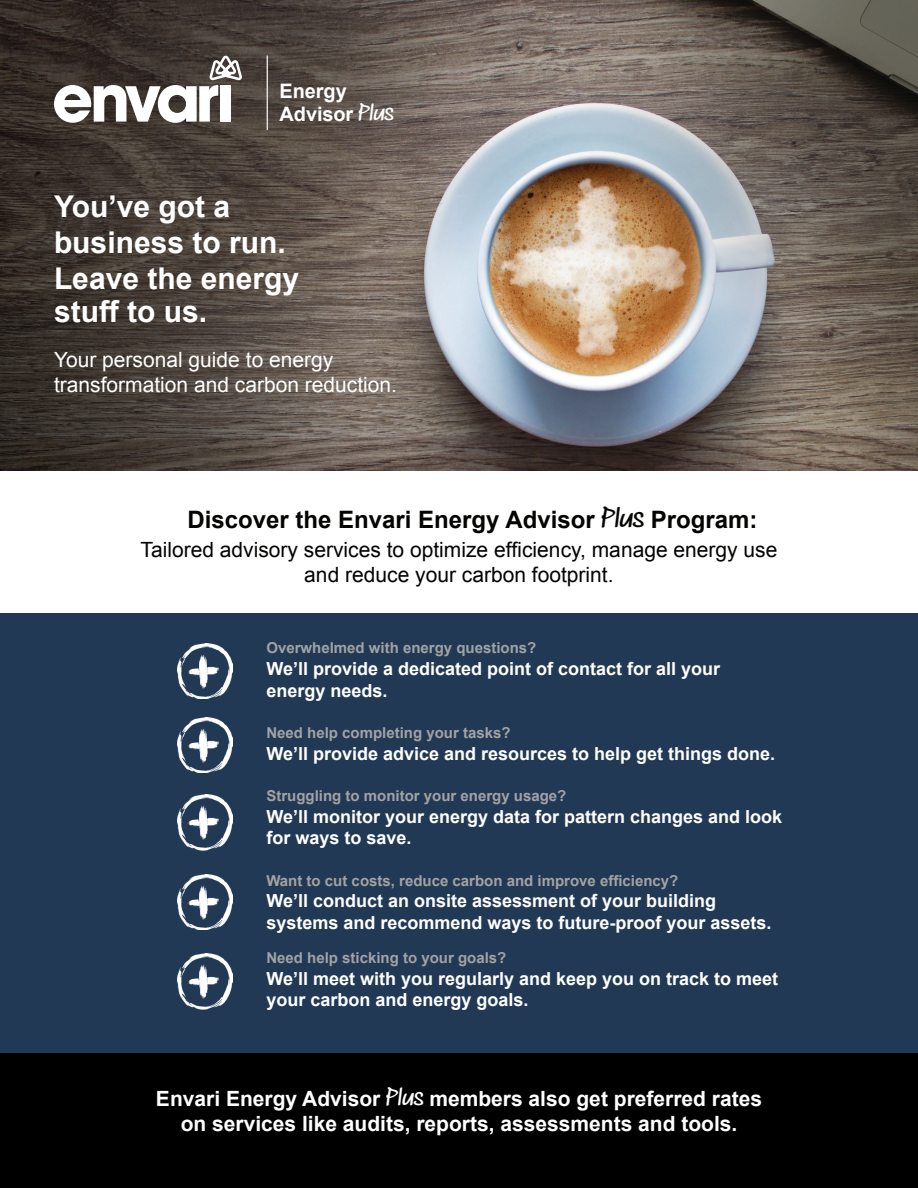
<style>
.page{position:relative;width:918px;height:1188px;background:#fff}
.page>*{position:absolute;margin:0;border:0;box-sizing:border-box;transform-origin:0 0}
.t1{font:700 30px/36px "Arial";color:#fff}
.t2{font:700 24px "Arial";color:#040503}
.t3{font:700 21px/25.2px "Arial";color:#fff;text-align:center}
.t4{font:21px/25.5px "Arial";color:#040503;text-align:center}
.t5{font:21px/25.5px "Arial";color:#fff}
.t6{font:700 19.95px/23.4px "Arial";letter-spacing:-.005em;color:#fff}
.t7{font:700 18px/21.6px "Arial";color:#fff}
.t8{font:700 15px "Arial";color:#a2a3a3}
.s1{font-family:"Sedgwick Ave";font-weight:400}
</style>
<div class="page">
<div style="left:0;top:451px;width:918px;height:602px;background:#213955"></div>
<div style="left:0;top:1053px;width:918px;height:135px;background:#000"></div>
<div style="left:0;top:464px;width:918px;height:149px;background:#fff"></div>
<img style="left:0;top:0;width:918px;height:471px">
<hr style="left:267px;top:56px;width:1px;height:74px;background:#fff">
<svg style="left:54px;top:56px;width:188px;height:67px"></svg>
<img style="left:177px;top:643px;width:56px;height:56px">
<img style="left:177px;top:717px;width:56px;height:56px">
<img style="left:177px;top:795px;width:56px;height:55px">
<img style="left:177px;top:874px;width:56px;height:56px">
<img style="left:177px;top:954px;width:56px;height:55px">
<p class="t6" style="left:280px;top:80px;width:116px">Energy<br>Advisor <span class="s1">Plus</span></p>
<h1 class="t1" style="left:54px;top:189px;width:247px">You’ve got a business to run.<br>Leave the energy</h1>
<h1 class="t1" style="left:54px;top:294px;width:155px">stuff to us.</h1>
<p class="t5" style="left:54px;top:347px;width:345px">Your personal guide to energy transformation and carbon reduction.</p>
<h2 class="t2" style="left:188px;top:504px;width:571px">Discover the Envari Energy Advisor <span class="s1">Plus</span> Program:</h2>
<p class="t4" style="left:141px;top:537px;width:638px">Tailored advisory services to optimize efficiency, manage energy use and reduce your carbon footprint.</p>
<p class="t8" style="left:266px;top:638px;width:272px">Overwhelmed with energy questions?</p>
<p class="t7" style="left:266px;top:658px;width:455px">We’ll provide a dedicated point of contact for all your energy needs.</p>
<p class="t8" style="left:266px;top:723px;width:246px">Need help completing your tasks?</p>
<p class="t7" style="left:266px;top:743px;width:510px">We’ll provide advice and resources to help get things done.</p>
<p class="t8" style="left:266px;top:786px;width:302px">Struggling to monitor your energy usage?</p>
<p class="t7" style="left:266px;top:806px;width:517px">We’ll monitor your energy data for pattern changes and look for ways to save.</p>
<p class="t8" style="left:266px;top:870px;width:414px">Want to cut costs, reduce carbon and improve efficiency?</p>
<p class="t7" style="left:266px;top:891px;width:507px">We’ll conduct an onsite assessment of your building systems and recommend ways to future-proof your assets.</p>
<p class="t8" style="left:266px;top:948px;width:242px">Need help sticking to your goals?</p>
<p class="t7" style="left:266px;top:968px;width:513px">We’ll meet with you regularly and keep you on track to meet your carbon and energy goals.</p>
<p class="t3" style="left:156px;top:1087px;width:608px">Envari Energy Advisor <span class="s1">Plus</span> members also get preferred rates on services like audits, reports, assessments and tools.</p>
</div>
